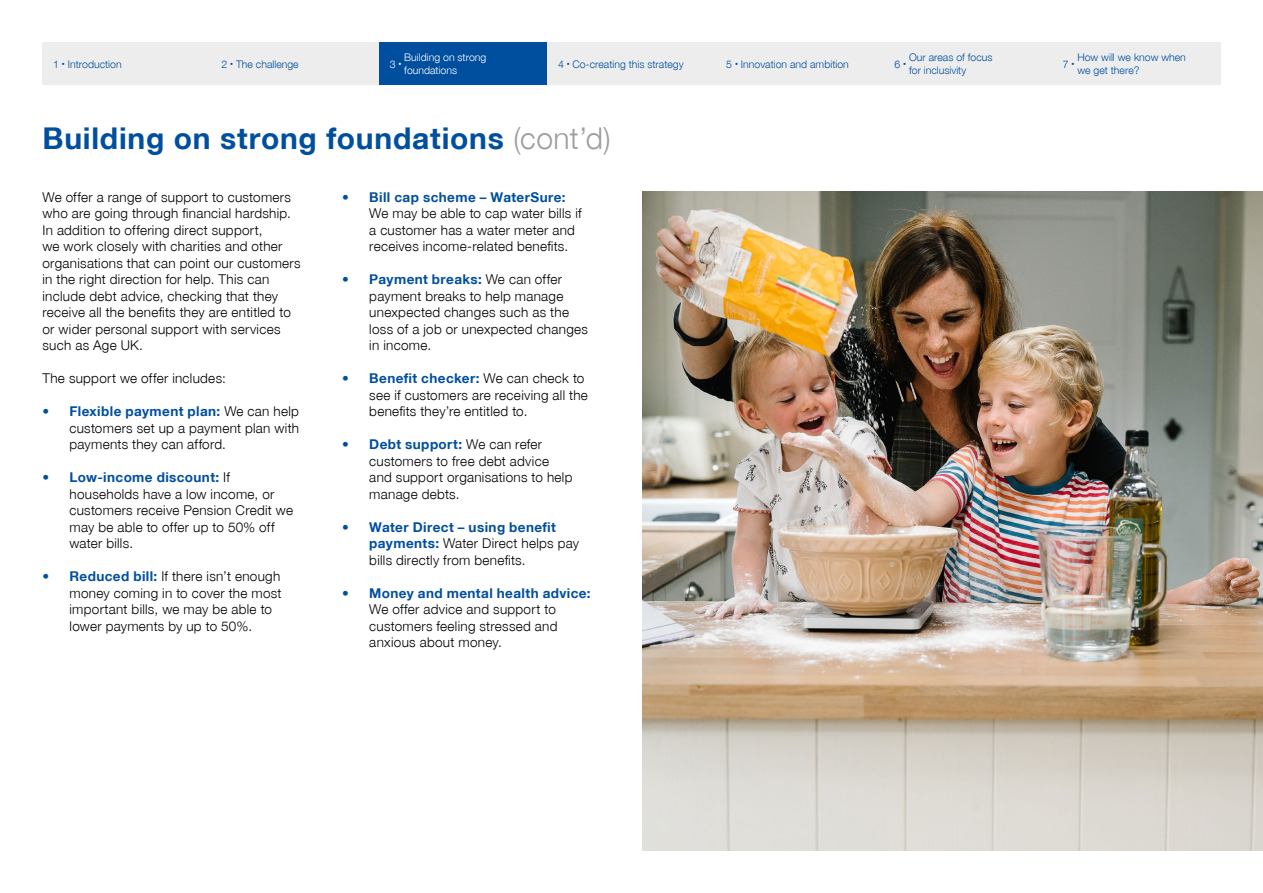
<style>
.page{position:relative;width:1263px;height:893px;background:#fff}
.page>*{position:absolute;margin:0;border:0;box-sizing:border-box;transform-origin:0 0}
.t1{font:30px "Helvetica Neue Bold WHAM";letter-spacing:.025em;color:#004f9f}
.t2{font:13.5px/16.5px "Helvetica Neue Light WHAM";letter-spacing:.02em;color:#000}
.t3{font:13.5px "Helvetica Neue Bold WHAM";letter-spacing:.03em;color:#004f9f}
.t4{font:10.5px/12.6px "Helvetica Neue Light WHAM";color:#004f9f}
.t5{font:10.5px/12.6px "Helvetica Neue Light WHAM";color:#fff}
.s1{font-family:"Helvetica Neue Ultra Light WHAM";font-size:6px}
.s2{font-family:"Helvetica Neue Light WHAM";color:#9d9d9c}
.s3{font-family:"Helvetica Neue Light WHAM";color:#000}
.s4{font-family:"Helvetica Neue Bold WHAM";color:#004f9f}
</style>
<div class="page">
<div style="left:379px;top:43px;width:168px;height:42px;background:#004f9f"></div>
<div style="left:716px;top:43px;width:168px;height:42px;background:#ededed"></div>
<div style="left:547px;top:43px;width:169px;height:42px;background:#ededed"></div>
<div style="left:211px;top:43px;width:168px;height:42px;background:#ededed"></div>
<div style="left:43px;top:43px;width:168px;height:42px;background:#ededed"></div>
<div style="left:1052px;top:43px;width:168px;height:42px;background:#ededed"></div>
<div style="left:884px;top:43px;width:168px;height:42px;background:#ededed"></div>
<img style="left:642px;top:192px;width:621px;height:658px">
<p class="t4" style="left:53px;top:57px;width:70px">1 <span class="s1">•</span> Introduction</p>
<p class="t4" style="left:221px;top:57px;width:79px">2 <span class="s1">•</span> The challenge</p>
<p class="t4" style="left:558px;top:57px;width:127px">4 <span class="s1">•</span> Co-creating this strategy</p>
<p class="t4" style="left:726px;top:57px;width:124px">5 <span class="s1">•</span> Innovation and ambition</p>
<p class="t4" style="left:909px;top:51px;width:85px">Our areas of focus for inclusivity</p>
<p class="t5" style="left:404px;top:51px;width:84px">Building on strong foundations</p>
<p class="t4" style="left:894px;top:57px;width:13px">6 <span class="s1">•</span></p>
<p class="t4" style="left:1077px;top:51px;width:110px">How will we know when we get there?</p>
<p class="t5" style="left:390px;top:57px;width:13px">3 <span class="s1">•</span></p>
<p class="t4" style="left:1063px;top:57px;width:13px">7 <span class="s1">•</span></p>
<h1 class="t1" style="left:43px;top:120px;width:570px">Building on strong foundations <span class="s2">(cont’d)</span></h1>
<p class="t2" style="left:43px;top:188px;width:260px">We offer a range of support to customers who are going through financial hardship.<br>In addition to offering direct support,<br>we work closely with charities and other organisations that can point our customers in the right direction for help. This can include debt advice, checking that they receive all the benefits they are entitled to or wider personal support with services such as Age UK.</p>
<p class="t2" style="left:43px;top:370px;width:185px">The support we offer includes:</p>
<p class="t3" style="left:43px;top:403px;width:258px">• Flexible payment plan: <span class="s3">We can help</span></p>
<p class="t2" style="left:70px;top:419px;width:231px">customers set up a payment plan with payments they can afford.</p>
<p class="t3" style="left:43px;top:469px;width:189px">• Low-income discount: <span class="s3">If</span></p>
<p class="t2" style="left:70px;top:485px;width:225px">households have a low income, or customers receive Pension Credit we may be able to offer up to 50% off water bills.</p>
<p class="t2" style="left:70px;top:568px;width:213px;text-indent:-27px"><span class="s4">• Reduced bill:</span> If there isn’t enough money coming in to cover the most important bills, we may be able to lower payments by up to 50%.</p>
<p class="t3" style="left:342px;top:189px;width:225px">• Bill cap scheme – WaterSure:</p>
<p class="t2" style="left:369px;top:205px;width:214px">We may be able to cap water bills if a customer has a water meter and receives income-related benefits.</p>
<p class="t3" style="left:342px;top:271px;width:221px">• Payment breaks: <span class="s3">We can offer</span></p>
<p class="t2" style="left:369px;top:287px;width:220px">payment breaks to help manage unexpected changes such as the loss of a job or unexpected changes in income.</p>
<p class="t3" style="left:342px;top:370px;width:244px">• Benefit checker: <span class="s3">We can check to</span></p>
<p class="t2" style="left:369px;top:386px;width:220px">see if customers are receiving all the benefits they’re entitled to.</p>
<p class="t3" style="left:342px;top:436px;width:201px">• Debt support: <span class="s3">We can refer</span></p>
<p class="t2" style="left:369px;top:452px;width:205px">customers to free debt advice and support organisations to help manage debts.</p>
<p class="t3" style="left:342px;top:518px;width:215px">• Water Direct – using benefit</p>
<p class="t2" style="left:369px;top:535px;width:211px"><span class="s4">payments:</span> Water Direct helps pay bills directly from benefits.</p>
<p class="t3" style="left:342px;top:584px;width:250px">• Money and mental health advice:</p>
<p class="t2" style="left:369px;top:601px;width:190px">We offer advice and support to customers feeling stressed and anxious about money.</p>
</div>
